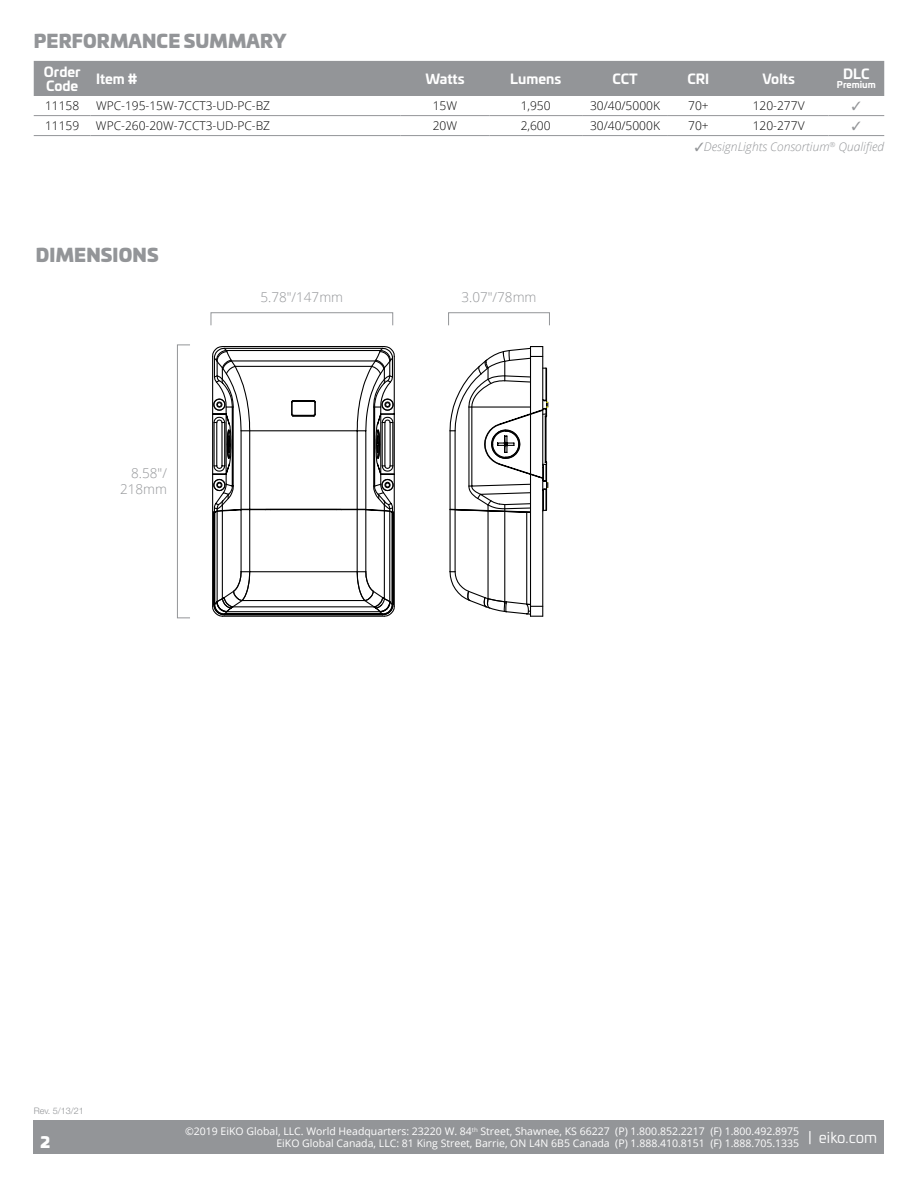
<style>
.page{position:relative;width:918px;height:1188px;background:#fff}
.page>*{position:absolute;margin:0;border:0;box-sizing:border-box;transform-origin:0 0}
.t1{font:18px "Univia Pro Ultra";letter-spacing:.01em;color:#939598}
.t2{font:15px "Univia Pro";color:#fff}
.t3{font:15px "Univia Pro Ultra";color:#fff}
.t4{font:700 13.5px/13.5px "Univia Pro";color:#fff}
.t5{font:300 13.5px/16.2px "Open Sans";color:#939598;text-align:right}
.t6{font:300 12px "Open Sans";color:#000}
.t7{font:italic 300 12px "Open Sans";color:#939598}
.t8{font:10.5px "Open Sans";color:#fff}
.t9{font:300 9px "Helvetica Neue LT Std";color:#939598}
.t10{font:700 9px "Univia Pro";color:#fff}
</style>
<div class="page">
<div style="left:34px;top:1120px;width:850px;height:34px;background:#939598"></div>
<hr style="left:34px;top:115px;width:57px;height:1px;background:#939598">
<hr style="left:34px;top:135px;width:57px;height:1px;background:#939598">
<hr style="left:91px;top:115px;width:310px;height:1px;background:#939598">
<hr style="left:401px;top:115px;width:88px;height:1px;background:#939598">
<hr style="left:489px;top:115px;width:93px;height:1px;background:#939598">
<hr style="left:668px;top:115px;width:61px;height:1px;background:#939598">
<hr style="left:729px;top:115px;width:99px;height:1px;background:#939598">
<hr style="left:828px;top:115px;width:56px;height:1px;background:#939598">
<hr style="left:91px;top:135px;width:310px;height:1px;background:#939598">
<hr style="left:401px;top:135px;width:88px;height:1px;background:#939598">
<hr style="left:489px;top:135px;width:93px;height:1px;background:#939598">
<hr style="left:582px;top:135px;width:86px;height:1px;background:#939598">
<hr style="left:668px;top:135px;width:61px;height:1px;background:#939598">
<hr style="left:729px;top:135px;width:99px;height:1px;background:#939598">
<hr style="left:828px;top:135px;width:56px;height:1px;background:#939598">
<hr style="left:582px;top:115px;width:86px;height:1px;background:#939598">
<div style="left:211px;top:312px;width:182px;height:14px;border:1px solid #939598"></div>
<div style="left:448px;top:312px;width:102px;height:14px;border:1px solid #939598"></div>
<div style="left:177px;top:345px;width:13px;height:273px;border:1px solid #939598"></div>
<svg style="left:212px;top:346px;width:183px;height:271px"></svg>
<svg style="left:213px;top:374px;width:181px;height:242px"></svg>
<svg style="left:312px;top:399px;width:5px;height:18px"></svg>
<svg style="left:290px;top:399px;width:5px;height:18px"></svg>
<svg style="left:212px;top:571px;width:39px;height:46px"></svg>
<svg style="left:356px;top:571px;width:39px;height:46px"></svg>
<svg style="left:213px;top:478px;width:21px;height:35px"></svg>
<svg style="left:240px;top:508px;width:11px;height:3px"></svg>
<svg style="left:212px;top:346px;width:39px;height:126px"></svg>
<svg style="left:356px;top:346px;width:39px;height:168px"></svg>
<svg style="left:264px;top:508px;width:8px;height:3px"></svg>
<svg style="left:335px;top:508px;width:8px;height:3px"></svg>
<svg style="left:449px;top:346px;width:100px;height:271px"></svg>
<div style="left:34px;top:61px;width:850px;height:35px;background:#939598"></div>
<h1 class="t1" style="left:34px;top:26px;width:254px">PERFORMANCE SUMMARY</h1>
<p class="t4" style="left:44px;top:64px;width:38px">Order<br>Code</p>
<p class="t4" style="left:96px;top:71px;width:43px">Item #</p>
<p class="t4" style="left:425px;top:71px;width:41px">Watts</p>
<p class="t4" style="left:510px;top:71px;width:52px">Lumens</p>
<p class="t4" style="left:612px;top:71px;width:27px">CCT</p>
<p class="t4" style="left:688px;top:71px;width:23px">CRI</p>
<p class="t4" style="left:762px;top:71px;width:34px">Volts</p>
<p class="t4" style="left:843px;top:67px;width:28px">DLC</p>
<p class="t10" style="left:837px;top:78px;width:40px">Premium</p>
<p class="t6" style="left:45px;top:98px;width:36px">11158</p>
<p class="t6" style="left:96px;top:98px;width:176px">WPC-195-15W-7CCT3-UD-PC-BZ</p>
<p class="t6" style="left:433px;top:98px;width:26px">15W</p>
<p class="t6" style="left:521px;top:98px;width:31px">1,950</p>
<p class="t6" style="left:590px;top:98px;width:71px">30/40/5000K</p>
<p class="t6" style="left:688px;top:98px;width:22px">70+</p>
<p class="t6" style="left:753px;top:98px;width:53px">120-277V</p>
<p class="t6" style="left:45px;top:118px;width:36px">11159</p>
<p class="t6" style="left:96px;top:118px;width:176px">WPC-260-20W-7CCT3-UD-PC-BZ</p>
<p class="t6" style="left:433px;top:118px;width:26px">20W</p>
<p class="t6" style="left:521px;top:118px;width:31px">2,600</p>
<p class="t6" style="left:590px;top:118px;width:71px">30/40/5000K</p>
<p class="t6" style="left:688px;top:118px;width:22px">70+</p>
<p class="t6" style="left:753px;top:118px;width:53px">120-277V</p>
<p class="t7" style="left:695px;top:139px;width:191px">✓DesignLights Consortium<sup>®</sup> Qualified</p>
<h1 class="t1" style="left:36px;top:240px;width:124px">DIMENSIONS</h1>
<p class="t5" style="left:120px;top:465px;width:48px">8.58"/<br>218mm</p>
<p class="t5" style="left:261px;top:289px;width:84px">5.78"/147mm</p>
<p class="t5" style="left:462px;top:289px;width:76px">3.07"/78mm</p>
<p class="t9" style="left:34px;top:1106px;width:52px">Rev. 5/13/21</p>
<p class="t8" style="left:185px;top:1124px;width:616px">©2019 EiKO Global, LLC. World Headquarters: 23220 W. 84<sup>th</sup> Street, Shawnee, KS 66227 (P) 1.800.852.2217 (F) 1.800.492.8975</p>
<h2 class="t3" style="left:40px;top:1129px;width:11px">2</h2>
<p class="t8" style="left:276px;top:1136px;width:524px">EiKO Global Canada, LLC: 81 King Street, Barrie, ON L4N 6B5 Canada (P) 1.888.410.8151 (F) 1.888.705.1335</p>
<h2 class="t2" style="left:808px;top:1127px;width:71px">| eiko.com</h2>
</div>
